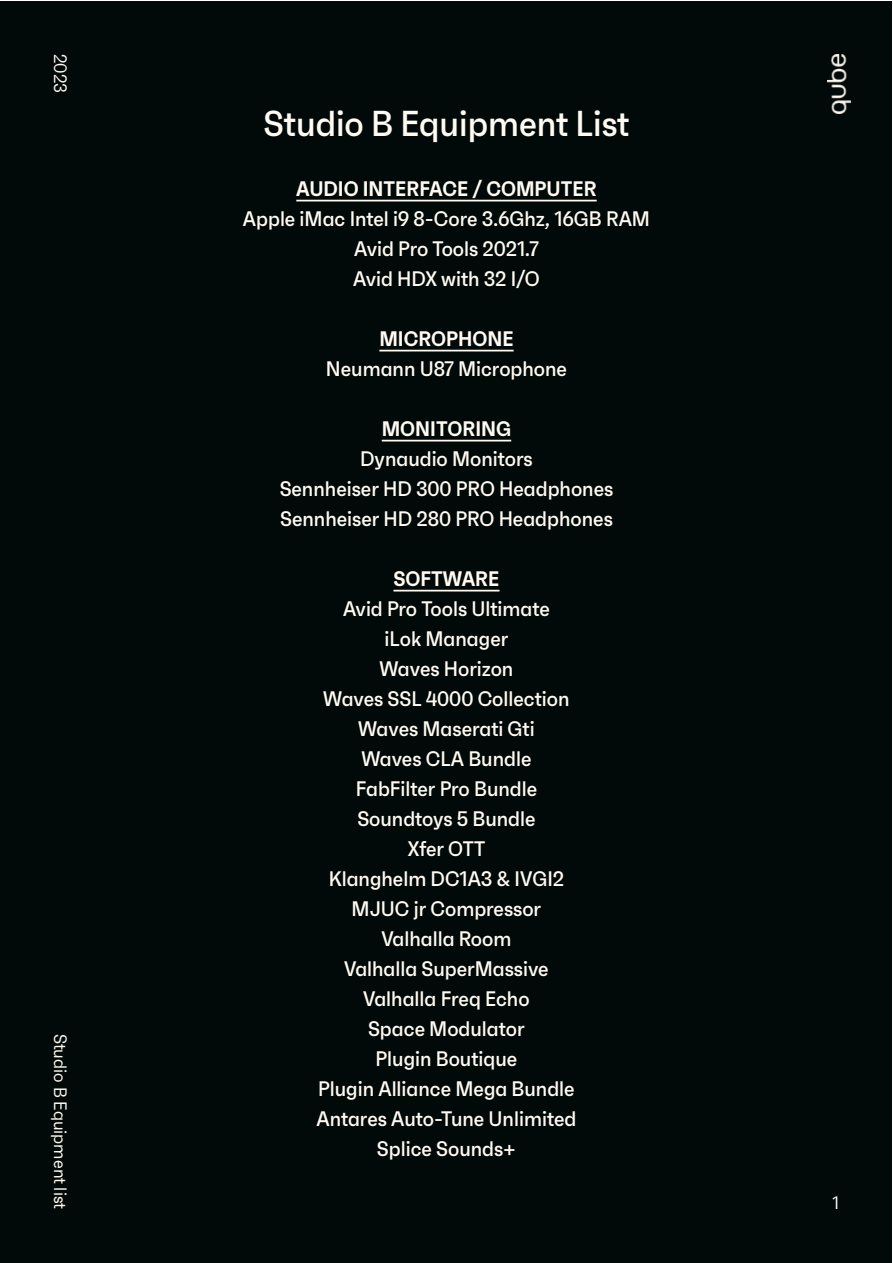
<style>
.page{position:relative;width:893px;height:1263px;background:#fff}
.page>*{position:absolute;margin:0;border:0;box-sizing:border-box;transform-origin:0 0}
.t1{font:500 36px "Faktum Con";color:#fffbf3}
.t2{font:500 21px/30px "Faktum Con";color:#fffbf3;text-align:center}
.t3{font:600 21px "Faktum Con";color:#fffbf3}
.t4{font:18px "Faktum Con";color:#fffbf3}
.t5{font:18px "Faktum Con";color:#fff}
</style>
<div class="page">
<div style="left:1px;top:1px;width:891px;height:1261px;background:#020a09"></div>
<hr style="left:296px;top:200px;width:301px;height:1px;background:#fffbf3">
<hr style="left:379px;top:350px;width:135px;height:1px;background:#fffbf3">
<hr style="left:382px;top:440px;width:129px;height:1px;background:#fffbf3">
<hr style="left:393px;top:590px;width:106px;height:1px;background:#fffbf3">
<img style="left:827px;top:54px;width:23px;height:60px">
<p class="t4" style="left:71px;top:54px;width:40px;rotate:90deg">2023</p>
<p class="t4" style="left:71px;top:1034px;width:177px;rotate:90deg">Studio B Equipment list</p>
<h1 class="t1" style="left:264px;top:101px;width:367px">Studio B Equipment List</h1>
<p class="t3" style="left:296px;top:175px;width:302px">AUDIO INTERFACE / COMPUTER</p>
<p class="t2" style="left:243px;top:203px;width:408px">Apple iMac Intel i9 8-Core 3.6Ghz, 16GB RAM<br>Avid Pro Tools 2021.7<br>Avid HDX with 32 I/O</p>
<p class="t3" style="left:379px;top:325px;width:136px">MICROPHONE</p>
<p class="t2" style="left:326px;top:353px;width:243px">Neumann U87 Microphone</p>
<p class="t3" style="left:382px;top:415px;width:131px">MONITORING</p>
<p class="t2" style="left:280px;top:443px;width:335px">Dynaudio Monitors<br>Sennheiser HD 300 PRO Headphones<br>Sennheiser HD 280 PRO Headphones</p>
<p class="t3" style="left:393px;top:565px;width:108px">SOFTWARE</p>
<p class="t2" style="left:316px;top:593px;width:261px">Avid Pro Tools Ultimate<br>iLok Manager<br>Waves Horizon<br>Waves SSL 4000 Collection<br>Waves Maserati Gti<br>Waves CLA Bundle<br>FabFilter Pro Bundle<br>Soundtoys 5 Bundle<br>Xfer OTT<br>Klanghelm DC1A3 &amp; IVGI2<br>MJUC jr Compressor<br>Valhalla Room<br>Valhalla SuperMassive<br>Valhalla Freq Echo<br>Space Modulator<br>Plugin Boutique<br>Plugin Alliance Mega Bundle<br>Antares Auto-Tune Unlimited<br>Splice Sounds+</p>
<p class="t5" style="left:832px;top:1192px;width:8px">1</p>
</div>
